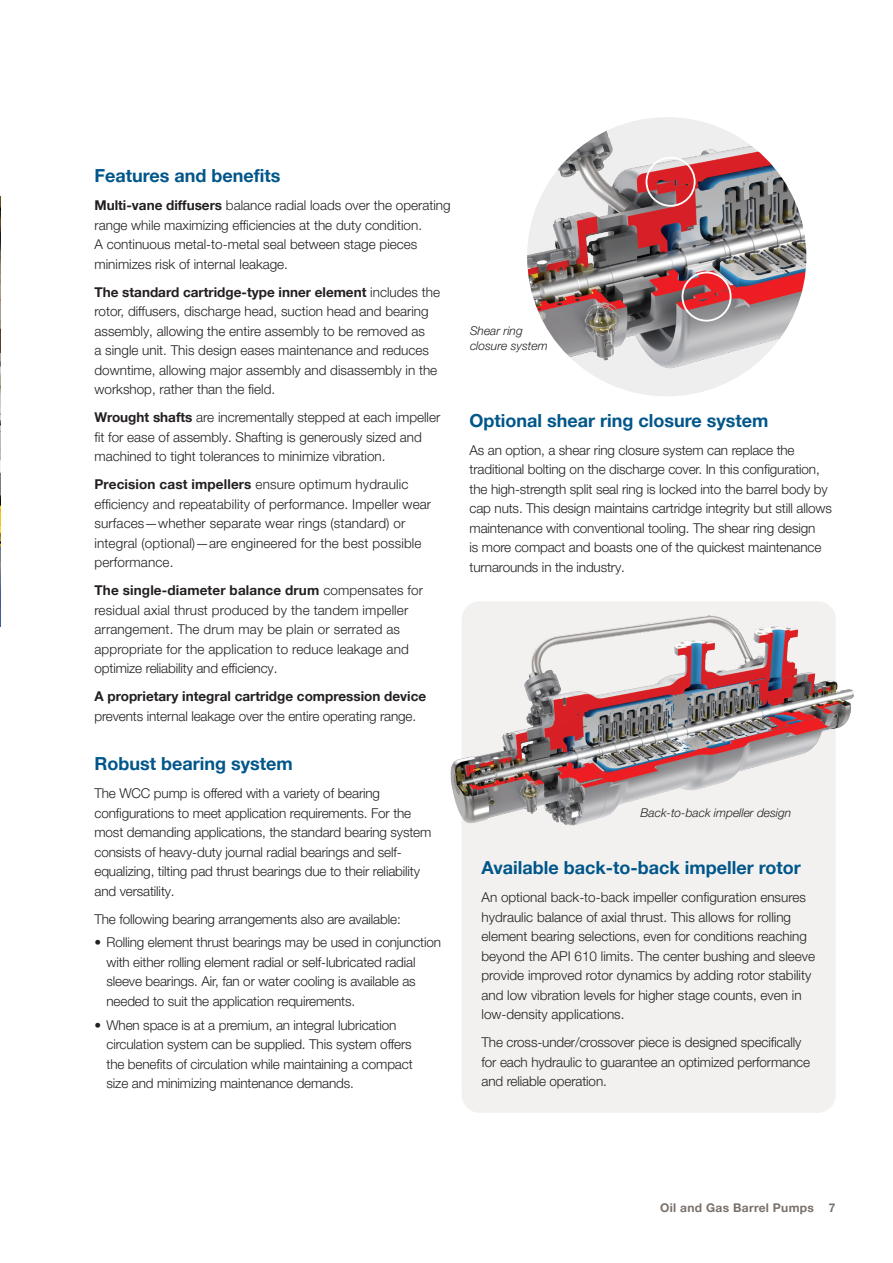
<style>
.page{position:relative;width:893px;height:1263px;background:#fff}
.page>*{position:absolute;margin:0;border:0;box-sizing:border-box;transform-origin:0 0}
.Subhead_Level_2__blu{font:700 18px "Helvetica Neue LT Pro";color:#00568a}
.Body_copy{font:300 13.5px/19.5px "Helvetica Neue LT Pro";letter-spacing:-.01em;color:#231f20}
.Body_copy-2{font:300 13.5px/19.5px "Helvetica Neue LT Pro";letter-spacing:.01em;color:#231f20}
.t1{font:italic 300 12px/15px "Helvetica Neue LT Pro";color:#231f20}
.t2{font:700 12px "Helvetica Neue LT Pro";letter-spacing:.025em;color:#79716c}
.s1{font-weight:700}
</style>
<div class="page">
<img style="left:525px;top:115px;width:284px;height:284px;border-radius:142px">
<div style="left:646px;top:157px;width:50px;height:50px;border:2px solid #fff;border-radius:50%"></div>
<div style="left:681px;top:272px;width:50px;height:50px;border:2px solid #fff;border-radius:50%"></div>
<img style="left:0;top:197px;width:1px;height:430px">
<div style="left:462px;top:601px;width:374px;height:512px;background:#f2f1f0;border-radius:18px"></div>
<img style="left:450px;top:601px;width:404px;height:225px">
<p class="Subhead_Level_2__blu" style="left:94px;top:165px;width:188px">Features and benefits</p>
<p class="Body_copy" style="left:94px;top:195px;width:358px"><span class="s1">Multi-vane diffusers</span> balance radial loads over the operating range while maximizing efficiencies at the duty condition.<br>A continuous metal-to-metal seal between stage pieces minimizes risk of internal leakage.</p>
<p class="Body_copy" style="left:94px;top:282px;width:347px"><span class="s1">The standard cartridge-type inner element</span> includes the rotor, diffusers, discharge head, suction head and bearing assembly, allowing the entire assembly to be removed as<br>a single unit. This design eases maintenance and reduces downtime, allowing major assembly and disassembly in the workshop, rather than the field.</p>
<p class="Body_copy" style="left:94px;top:407px;width:347px"><span class="s1">Wrought shafts</span> are incrementally stepped at each impeller fit for ease of assembly. Shafting is generously sized and machined to tight tolerances to minimize vibration.</p>
<p class="Body_copy-2" style="left:94px;top:474px;width:338px"><span class="s1">Precision cast impellers</span> ensure optimum hydraulic efficiency and repeatability of performance. Impeller wear surfaces—whether separate wear rings (standard) or integral (optional)—are engineered for the best possible performance.</p>
<p class="Body_copy-2" style="left:94px;top:580px;width:330px"><span class="s1">The single-diameter balance drum</span> compensates for residual axial thrust produced by the tandem impeller arrangement. The drum may be plain or serrated as appropriate for the application to reduce leakage and optimize reliability and efficiency.</p>
<p class="Body_copy" style="left:94px;top:686px;width:333px"><span class="s1">A proprietary integral cartridge compression device </span>prevents internal leakage over the entire operating range.</p>
<p class="Subhead_Level_2__blu" style="left:94px;top:753px;width:200px">Robust bearing system</p>
<p class="Body_copy" style="left:94px;top:783px;width:338px">The WCC pump is offered with a variety of bearing configurations to meet application requirements. For the most demanding applications, the standard bearing system consists of heavy-duty journal radial bearings and self&shy;equalizing, tilting pad thrust bearings due to their reliability and versatility.</p>
<p class="Body_copy" style="left:94px;top:909px;width:308px">The following bearing arrangements also are available:</p>
<p class="Body_copy" style="left:106px;top:932px;width:336px;text-indent:-12px">• Rolling element thrust bearings may be used in conjunction with either rolling element radial or self-lubricated radial sleeve bearings. Air, fan or water cooling is available as needed to suit the application requirements.</p>
<p class="Body_copy" style="left:106px;top:1015px;width:308px;text-indent:-12px">• When space is at a premium, an integral lubrication circulation system can be supplied. This system offers the benefits of circulation while maintaining a compact size and minimizing maintenance demands.</p>
<p class="t1" style="left:470px;top:323px;width:79px">Shear ring closure system</p>
<p class="Subhead_Level_2__blu" style="left:470px;top:409px;width:300px">Optional shear ring closure system</p>
<p class="Body_copy" style="left:470px;top:440px;width:364px">As an option, a shear ring closure system can replace the traditional bolting on the discharge cover. In this configuration, the high-strength split seal ring is locked into the barrel body by cap nuts. This design maintains cartridge integrity but still allows maintenance with conventional tooling. The shear ring design<br>is more compact and boasts one of the quickest maintenance turnarounds in the industry.</p>
<p class="t1" style="left:640px;top:805px;width:152px">Back-to-back impeller design</p>
<p class="Subhead_Level_2__blu" style="left:482px;top:857px;width:321px">Available back-to-back impeller rotor</p>
<p class="Body_copy" style="left:482px;top:888px;width:335px">An optional back-to-back impeller configuration ensures hydraulic balance of axial thrust. This allows for rolling element bearing selections, even for conditions reaching beyond the API 610 limits. The center bushing and sleeve provide improved rotor dynamics by adding rotor stability and low vibration levels for higher stage counts, even in low-density applications.</p>
<p class="Body_copy" style="left:482px;top:1033px;width:330px">The cross-under/crossover piece is designed specifically for each hydraulic to guarantee an optimized performance and reliable operation.</p>
<p class="t2" style="left:660px;top:1201px;width:177px">Oil and Gas Barrel Pumps 7</p>
</div>
